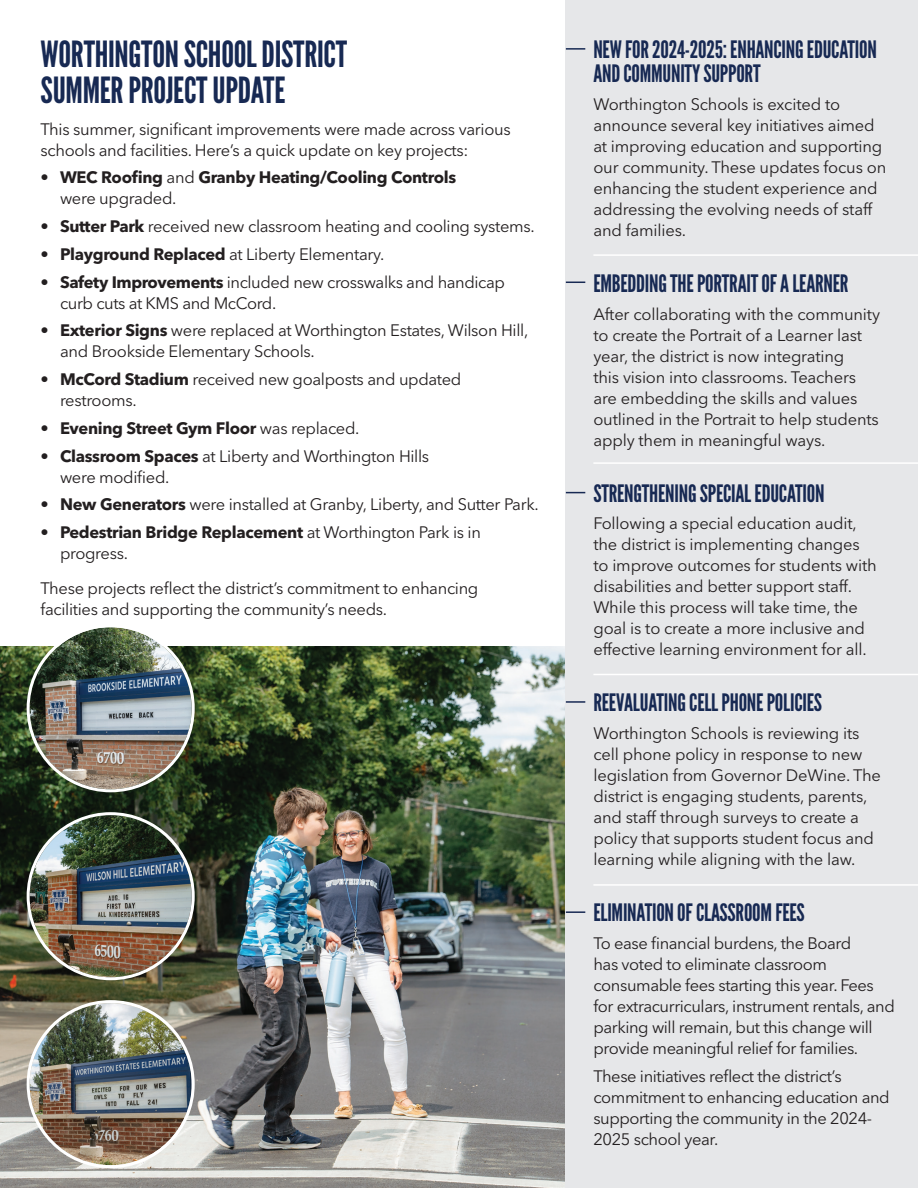
<style>
.page{position:relative;width:918px;height:1188px;background:#fff}
.page>*{position:absolute;margin:0;border:0;box-sizing:border-box;transform-origin:0 0}
.t1{font:36px/36px "League Gothic";letter-spacing:-.01em;color:#172953}
.t2{font:24px/24px "League Gothic";letter-spacing:-.01em;color:#172953}
.t3{font:16.5px/21px "Avenir Next LT Pro";letter-spacing:-.02em;color:#231f20}
.t4{font:700 16.5px/21px "Avenir Next LT Pro";letter-spacing:-.02em;color:#231f20}
.s1{font-weight:400}
.s2{font-weight:700}
</style>
<div class="page">
<img style="left:0;top:647px;width:566px;height:541px">
<div style="left:566px;top:0;width:352px;height:1188px;background:#e6e7e9"></div>
<img style="left:30px;top:815px;width:162px;height:162px;border-radius:81px">
<img style="left:30px;top:627px;width:162px;height:162px;border-radius:81px">
<img style="left:30px;top:1003px;width:162px;height:162px;border-radius:81px">
<svg style="left:566px;top:48px;width:19px;height:2px"></svg>
<svg style="left:566px;top:282px;width:19px;height:1px"></svg>
<svg style="left:566px;top:492px;width:19px;height:1px"></svg>
<hr style="left:593px;top:254px;width:325px;height:2px;background:#fff">
<svg style="left:566px;top:701px;width:19px;height:2px"></svg>
<svg style="left:566px;top:911px;width:19px;height:2px"></svg>
<hr style="left:593px;top:462px;width:325px;height:2px;background:#fff">
<hr style="left:593px;top:674px;width:325px;height:1px;background:#fff">
<hr style="left:593px;top:884px;width:325px;height:2px;background:#fff">
<p class="t1" style="left:41px;top:36px;width:308px">WORTHINGTON SCHOOL DISTRICT<br>SUMMER PROJECT UPDATE</p>
<p class="t3" style="left:41px;top:118px;width:472px">This summer, significant improvements were made across various schools and facilities. Here’s a quick update on key projects:</p>
<p class="t4" style="left:60px;top:167px;width:398px;text-indent:-20px"><span class="s1">•</span> WEC Roofing <span class="s1">and</span> Granby Heating/Cooling Controls <span class="s1">were upgraded.</span></p>
<p class="t3" style="left:41px;top:216px;width:496px">• <span class="s2">Sutter Park</span> received new classroom heating and cooling systems.</p>
<p class="t3" style="left:41px;top:243px;width:346px">• <span class="s2">Playground Replaced</span> at Liberty Elementary.</p>
<p class="t3" style="left:60px;top:271px;width:446px;text-indent:-20px">• <span class="s2">Safety Improvements</span> included new crosswalks and handicap curb cuts at KMS and McCord.</p>
<p class="t3" style="left:60px;top:320px;width:470px;text-indent:-20px">• <span class="s2">Exterior Signs</span> were replaced at Worthington Estates, Wilson Hill, and Brookside Elementary Schools.</p>
<p class="t3" style="left:60px;top:369px;width:403px;text-indent:-20px">• <span class="s2">McCord Stadium</span> received new goalposts and updated restrooms.</p>
<p class="t4" style="left:41px;top:417px;width:320px"><span class="s1">•</span> Evening Street Gym Floor <span class="s1">was replaced.</span></p>
<p class="t3" style="left:60px;top:445px;width:371px;text-indent:-20px">• <span class="s2">Classroom Spaces</span> at Liberty and Worthington Hills were modified.</p>
<p class="t3" style="left:41px;top:494px;width:500px">• <span class="s2">New Generators</span> were installed at Granby, Liberty, and Sutter Park.</p>
<p class="t3" style="left:60px;top:522px;width:423px;text-indent:-20px">• <span class="s2">Pedestrian Bridge Replacement</span> at Worthington Park is in progress.</p>
<p class="t3" style="left:41px;top:577px;width:439px">These projects reflect the district’s commitment to enhancing facilities and supporting the community’s needs.</p>
<p class="t2" style="left:593px;top:38px;width:285px">NEW FOR 2024-2025: ENHANCING EDUCATION<br>AND COMMUNITY SUPPORT</p>
<p class="t3" style="left:593px;top:94px;width:294px">Worthington Schools is excited to announce several key initiatives aimed at improving education and supporting our community. These updates focus on enhancing the student experience and addressing the evolving needs of staff and families.</p>
<p class="t2" style="left:593px;top:271px;width:257px">EMBEDDING THE PORTRAIT OF A LEARNER</p>
<p class="t3" style="left:593px;top:303px;width:288px">After collaborating with the community to create the Portrait of a Learner last year, the district is now integrating<br>this vision into classrooms. Teachers are embedding the skills and values outlined in the Portrait to help students apply them in meaningful ways.</p>
<p class="t2" style="left:593px;top:481px;width:233px">STRENGTHENING SPECIAL EDUCATION</p>
<p class="t3" style="left:593px;top:513px;width:285px">Following a special education audit, the district is implementing changes to improve outcomes for students with disabilities and better support staff.<br>While this process will take time, the goal is to create a more inclusive and effective learning environment for all.</p>
<p class="t2" style="left:593px;top:691px;width:230px">REEVALUATING CELL PHONE POLICIES</p>
<p class="t3" style="left:593px;top:723px;width:289px">Worthington Schools is reviewing its cell phone policy in response to new legislation from Governor DeWine. The district is engaging students, parents, and staff through surveys to create a policy that supports student focus and learning while aligning with the law.</p>
<p class="t2" style="left:593px;top:901px;width:213px">ELIMINATION OF CLASSROOM FEES</p>
<p class="t3" style="left:593px;top:932px;width:303px">To ease financial burdens, the Board<br>has voted to eliminate classroom consumable fees starting this year. Fees for extracurriculars, instrument rentals, and parking will remain, but this change will provide meaningful relief for families.</p>
<p class="t3" style="left:593px;top:1065px;width:298px">These initiatives reflect the district’s commitment to enhancing education and supporting the community in the 2024- 2025 school year.</p>
</div>
